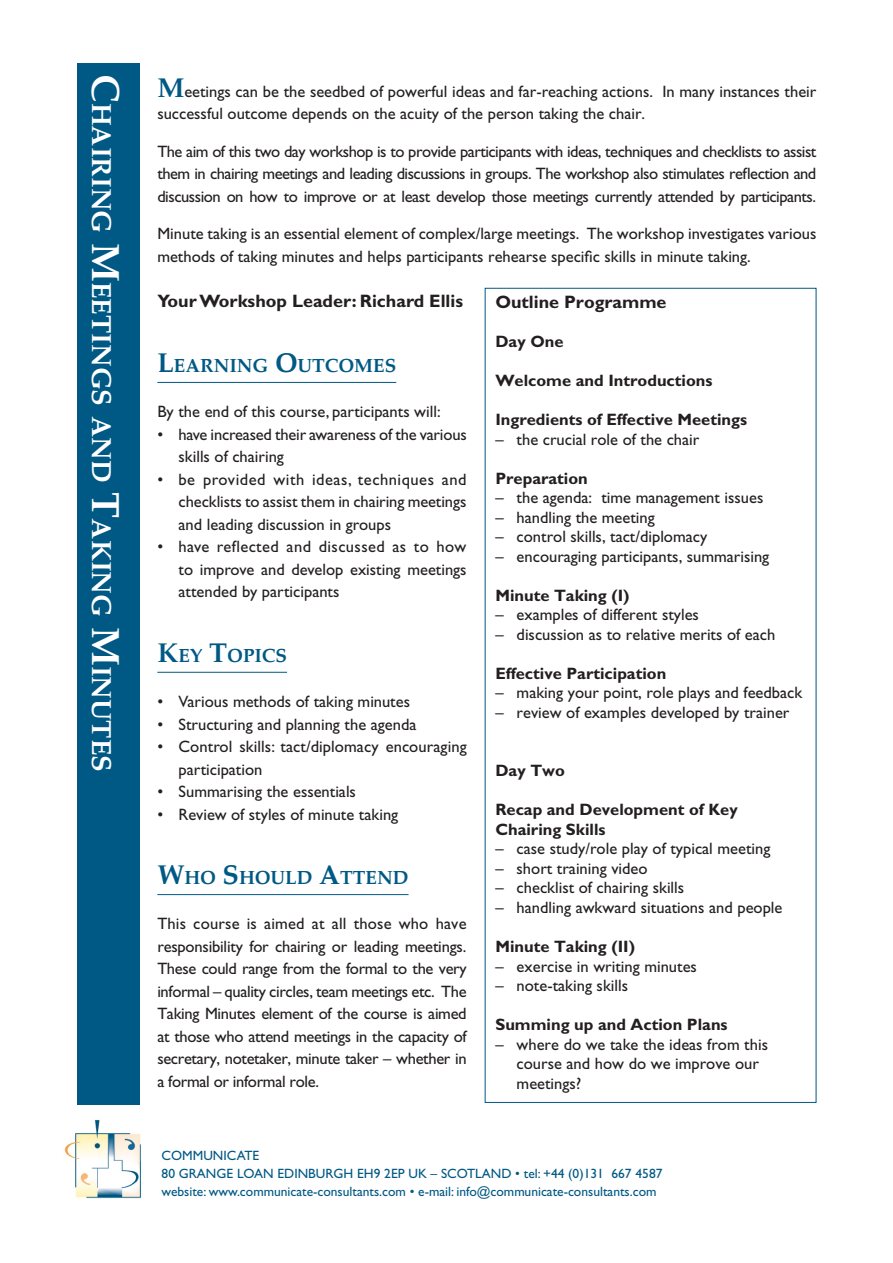
<style>
.page{position:relative;width:893px;height:1263px;background:#fff}
.page>*{position:absolute;margin:0;border:0;box-sizing:border-box;transform-origin:0 0}
.Workshop_Title{font:700 27.3px "Palatino";color:#fff}
.Subtitle{font:700 18.9px "Palatino";color:#005984}
.Workshop_Leader{font:700 18px "Gill Sans";color:#231f20}
.Programme_Title{font:700 18px "Gill Sans";color:#231f20}
.Body_text{font:16.5px/22.5px "Gill Sans";color:#231f20;text-align:justify}
.Programme_text{font:16.5px/19.5px "Gill Sans";color:#231f20}
.Bullet_Points{font:16.5px/22.5px "Gill Sans";color:#231f20}
.Programme_text-2{font:700 16.5px/19.5px "Gill Sans";color:#231f20}
.t1{font:13.5px/18px "Gill Sans";color:#005984}
.s1{font-size:39px}
.s2{font-family:"Palatino";font-weight:700;font-size:27px;color:#005984}
.s3{font-size:27px}
</style>
<div class="page">
<img style="left:64px;top:1120px;width:77px;height:79px">
<div style="left:77px;top:64px;width:63px;height:1041px;background:#005984"></div>
<hr style="left:157px;top:382px;width:239px;height:1px;background:#005984">
<hr style="left:157px;top:672px;width:130px;height:1px;background:#005984">
<hr style="left:157px;top:894px;width:252px;height:1px;background:#005984">
<p class="Workshop_Title" style="left:118px;top:74px;width:699px;rotate:90deg"><span class="s1">C</span>HAIRING <span class="s1">M</span>EETINGS AND <span class="s1">T</span>AKING <span class="s1">M</span>INUTES</p>
<p class="Body_text" style="left:157px;top:80px;width:660px"><span class="s2">M</span>eetings can be the seedbed of powerful ideas and far-reaching actions. In many instances their successful outcome depends on the acuity of the person taking the chair.</p>
<p class="Body_text" style="left:157px;top:140px;width:661px">The aim of this two day workshop is to provide participants with ideas, techniques and checklists to assist them in chairing meetings and leading discussions in groups. The workshop also stimulates reflection and discussion on how to improve or at least develop those meetings currently attended by participants.</p>
<p class="Body_text" style="left:157px;top:222px;width:660px">Minute taking is an essential element of complex/large meetings. The workshop investigates various methods of taking minutes and helps participants rehearse specific skills in minute taking.</p>
<p class="Programme_Title" style="left:495px;top:292px;width:173px">Outline Programme</p>
<p class="Programme_text-2" style="left:495px;top:332px;width:70px">Day One</p>
<p class="Programme_text-2" style="left:495px;top:371px;width:219px">Welcome and Introductions</p>
<p class="Programme_text-2" style="left:495px;top:410px;width:253px">Ingredients of Effective meetings</p>
<p class="Programme_text" style="left:495px;top:430px;width:206px">– the crucial role of the chair</p>
<p class="Programme_text-2" style="left:495px;top:469px;width:94px">Preparation</p>
<p class="Programme_text" style="left:495px;top:488px;width:270px">– the agenda: time management issues</p>
<p class="Programme_text" style="left:495px;top:508px;width:161px">– handling the meeting</p>
<p class="Programme_text" style="left:495px;top:527px;width:213px">– control skills, tact/diplomacy</p>
<p class="Programme_text" style="left:495px;top:547px;width:275px">– encouraging participants, summarising</p>
<p class="Programme_text-2" style="left:495px;top:586px;width:136px">Minute Taking (I)</p>
<p class="Programme_text" style="left:495px;top:605px;width:205px">– examples of different styles</p>
<p class="Programme_text" style="left:495px;top:625px;width:281px">– discussion as to relative merits of each</p>
<p class="Programme_text-2" style="left:495px;top:664px;width:172px">Effective Participation</p>
<p class="Programme_text" style="left:495px;top:683px;width:308px">– making your point, role plays and feedback</p>
<p class="Programme_text" style="left:495px;top:703px;width:296px">– review of examples developed by trainer</p>
<p class="Workshop_Leader" style="left:157px;top:291px;width:307px">Your Workshop Leader: Richard Ellis</p>
<p class="Subtitle" style="left:157px;top:354px;width:185px"><span class="s3">L</span>EARNING <span class="s3">O</span>UTCOM</p>
<p class="Subtitle" style="left:373px;top:354px;width:25px">ES</p>
<p class="Bullet_Points" style="left:157px;top:400px;width:285px">By the end of this course, participants will:</p>
<p class="Bullet_Points" style="left:179px;top:423px;width:290px;text-indent:-21px">• have increased their awareness of the various skills of chairing</p>
<p class="Bullet_Points" style="left:179px;top:468px;width:290px;text-align:justify;text-indent:-21px">• be provided with ideas, techniques and checklists to assist them in chairing meetings and leading discussion in groups</p>
<p class="Bullet_Points" style="left:179px;top:535px;width:290px;text-align:justify;text-indent:-21px">• have reflected and discussed as to how to improve and develop existing meetings attended by participants</p>
<p class="Subtitle" style="left:157px;top:644px;width:131px"><span class="s3">K</span>EY <span class="s3">T</span>OPICS</p>
<p class="Bullet_Points" style="left:157px;top:690px;width:254px">• Various methods of taking minutes</p>
<p class="Bullet_Points" style="left:157px;top:713px;width:261px">• Structuring and planning the agenda</p>
<p class="Bullet_Points" style="left:179px;top:735px;width:290px;text-indent:-21px">• Control skills: tact/diplomacy encouraging participation</p>
<p class="Bullet_Points" style="left:157px;top:780px;width:200px">• Summarising the essentials</p>
<p class="Bullet_Points" style="left:157px;top:803px;width:242px">• Review of styles of minute taking</p>
<p class="Programme_text-2" style="left:495px;top:761px;width:71px">Day Two</p>
<p class="Programme_text-2" style="left:495px;top:800px;width:244px">Recap and development of key chairing skills</p>
<p class="Programme_text" style="left:495px;top:839px;width:276px">– case study/role play of typical meeting</p>
<p class="Programme_text" style="left:495px;top:859px;width:154px">– short training video</p>
<p class="Programme_text" style="left:495px;top:878px;width:190px">– checklist of chairing skills</p>
<p class="Programme_text" style="left:495px;top:898px;width:289px">– handling awkward situations and people</p>
<p class="Programme_text-2" style="left:495px;top:937px;width:141px">Minute Taking (II)</p>
<p class="Programme_text" style="left:495px;top:956px;width:203px">– exercise in writing minutes</p>
<p class="Programme_text" style="left:495px;top:976px;width:134px">– note-taking skills</p>
<p class="Programme_text-2" style="left:495px;top:1015px;width:234px">Summing up and Action plans</p>
<p class="Programme_text" style="left:517px;top:1034px;width:253px;text-indent:-21px">– where do we take the ideas from this course and how do we improve our meetings?</p>
<p class="Subtitle" style="left:157px;top:866px;width:253px"><span class="s3">W</span>HO <span class="s3">S</span> HOULD <span class="s3">A</span>TTEND</p>
<p class="Body_text" style="left:157px;top:913px;width:311px">This course is aimed at all those who have responsibility for chairing or leading meetings.<br>These could range from the formal to the very informal – quality circles, team meetings etc. The Taking Minutes element of the course is aimed at those who attend meetings in the capacity of secretary, notetaker, minute taker – whether in a formal or informal role.</p>
<p class="t1" style="left:162px;top:1146px;width:502px">COMMUNICATE<br>80 GRANGE LOAN EDINBURGH EH9 2EP UK – SCOTLAND • tel: +44 (0)131 667 4587</p>
<p class="t1" style="left:162px;top:1182px;width:496px">website: www.communicate-consultants.com • e-mail: info@communicate-consultants.com</p>
</div>
